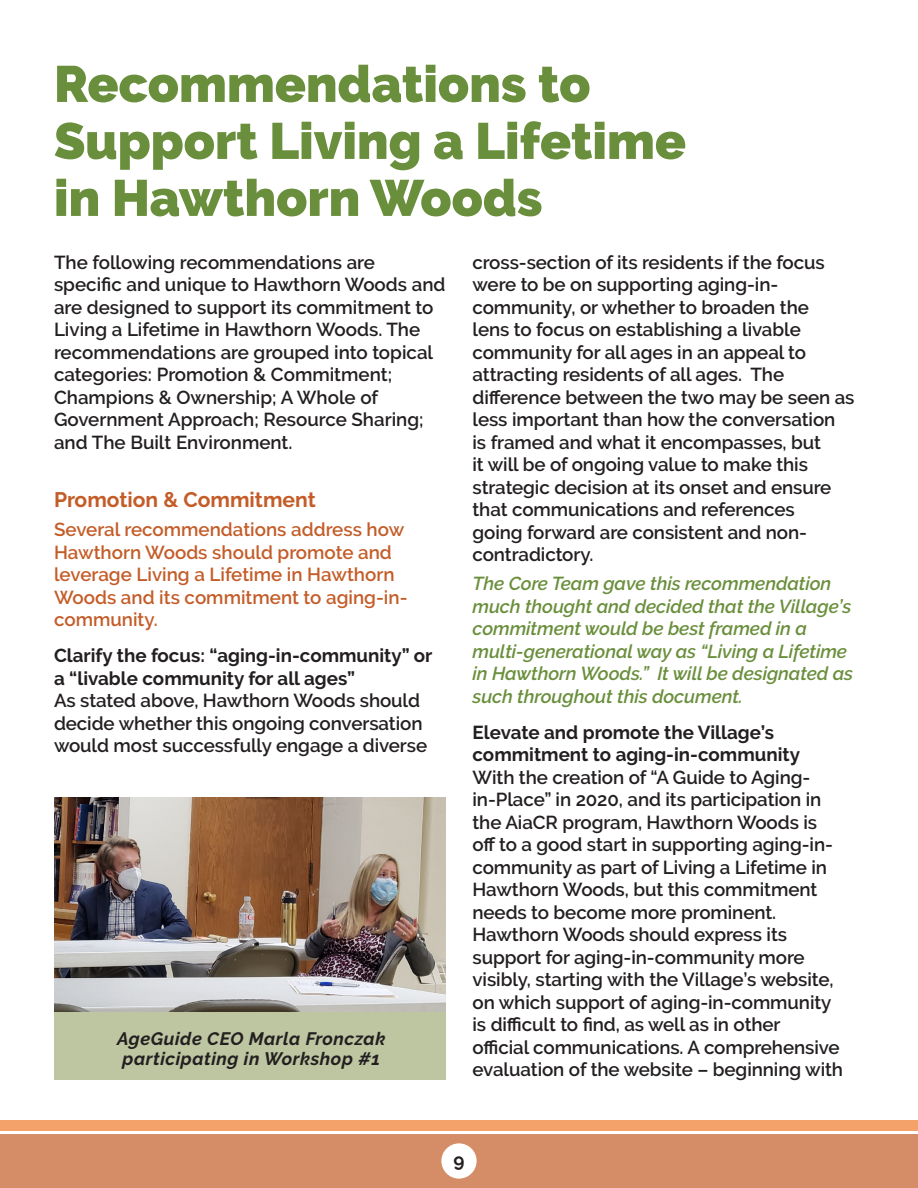
<style>
.page{position:relative;width:918px;height:1188px;background:#fff}
.page>*{position:absolute;margin:0;border:0;box-sizing:border-box;transform-origin:0 0}
.t1{font:900 51px/57px "Raleway";color:#6a8f3c}
.header1{font:700 21px "Raleway";color:#c45c28}
.body{font:600 18.75px/22.5px "Raleway";letter-spacing:-.005em;color:#231f20}
.body-2{font:italic 600 18.75px/22.5px "Raleway";letter-spacing:-.005em;color:#6a8f3c}
.header1-2{font:600 18.75px/22.5px "Raleway";color:#c45c28}
.t2{font:700 18.75px "Raleway";color:#231f20}
.body-3{font:italic 700 18px/20.2px "Raleway";letter-spacing:.03em;color:#231f20;text-align:center}
.s1{font-weight:700}
</style>
<div class="page">
<div style="left:0;top:1134px;width:918px;height:54px;background:#d58d68"></div>
<div style="left:0;top:1120px;width:918px;height:11px;background:#f4a269"></div>
<div style="left:441px;top:1143px;width:36px;height:36px;background:#fff;border-radius:50%"></div>
<img style="left:54px;top:797px;width:392px;height:216px">
<div style="left:54px;top:1013px;width:392px;height:67px;background:#bdc6a1"></div>
<p class="t1" style="left:54px;top:56px;width:633px">Recommendations to<br>Support Living a Lifetime in Hawthorn Woods</p>
<p class="body" style="left:54px;top:251px;width:393px">The following recommendations are specific and unique to Hawthorn Woods and are designed to support its commitment to Living a Lifetime in Hawthorn Woods. The recommendations are grouped into topical categories: Promotion &amp; Commitment; Champions &amp; Ownership; A Whole of Government Approach; Resource Sharing; and The Built Environment.</p>
<p class="body" style="left:472px;top:251px;width:384px">cross-section of its residents if the focus were to be on supporting aging-in&shy;community, or whether to broaden the<br>lens to focus on establishing a livable community for all ages in an appeal to attracting residents of all ages. The difference between the two may be seen as less important than how the conversation<br>is framed and what it encompasses, but<br>it will be of ongoing value to make this strategic decision at its onset and ensure that communications and references<br>going forward are consistent and non&shy;contradictory.</p>
<p class="body-2" style="left:472px;top:573px;width:382px">The Core Team gave this recommendation much thought and decided that the Village’s commitment would be best framed in a multi-generational way as “Living a Lifetime in Hawthorn Woods.” It will be designated as such throughout this document.</p>
<p class="body" style="left:472px;top:721px;width:372px"><span class="s1">Elevate and promote the Village’s commitment to aging-in-community </span>With the creation of “A Guide to Aging&shy;in-Place” in 2020, and its participation in the AiaCR program, Hawthorn Woods is off to a good start in supporting aging-in&shy;community as part of Living a Lifetime in Hawthorn Woods, but this commitment needs to become more prominent.<br>Hawthorn Woods should express its support for aging-in-community more visibly, starting with the Village’s website, on which support of aging-in-community is difficult to find, as well as in other<br>official communications. A comprehensive evaluation of the website – beginning with</p>
<p class="header1" style="left:54px;top:488px;width:263px">Promotion &amp; Commitment</p>
<p class="header1-2" style="left:54px;top:519px;width:355px">Several recommendations address how<br>Hawthorn Woods should promote and leverage Living a Lifetime in Hawthorn<br>Woods and its commitment to aging-in&shy;community.</p>
<p class="body" style="left:54px;top:645px;width:380px"><span class="s1">Clarify the focus: “aging-in-community” or a “livable community for all ages”<br></span>As stated above, Hawthorn Woods should decide whether this ongoing conversation would most successfully engage a diverse</p>
<p class="body-3" style="left:117px;top:1028px;width:270px">AgeGuide CEO Marla Fronczak participating in Workshop #1</p>
<p class="t2" style="left:453px;top:1149px;width:13px">9</p>
</div>
